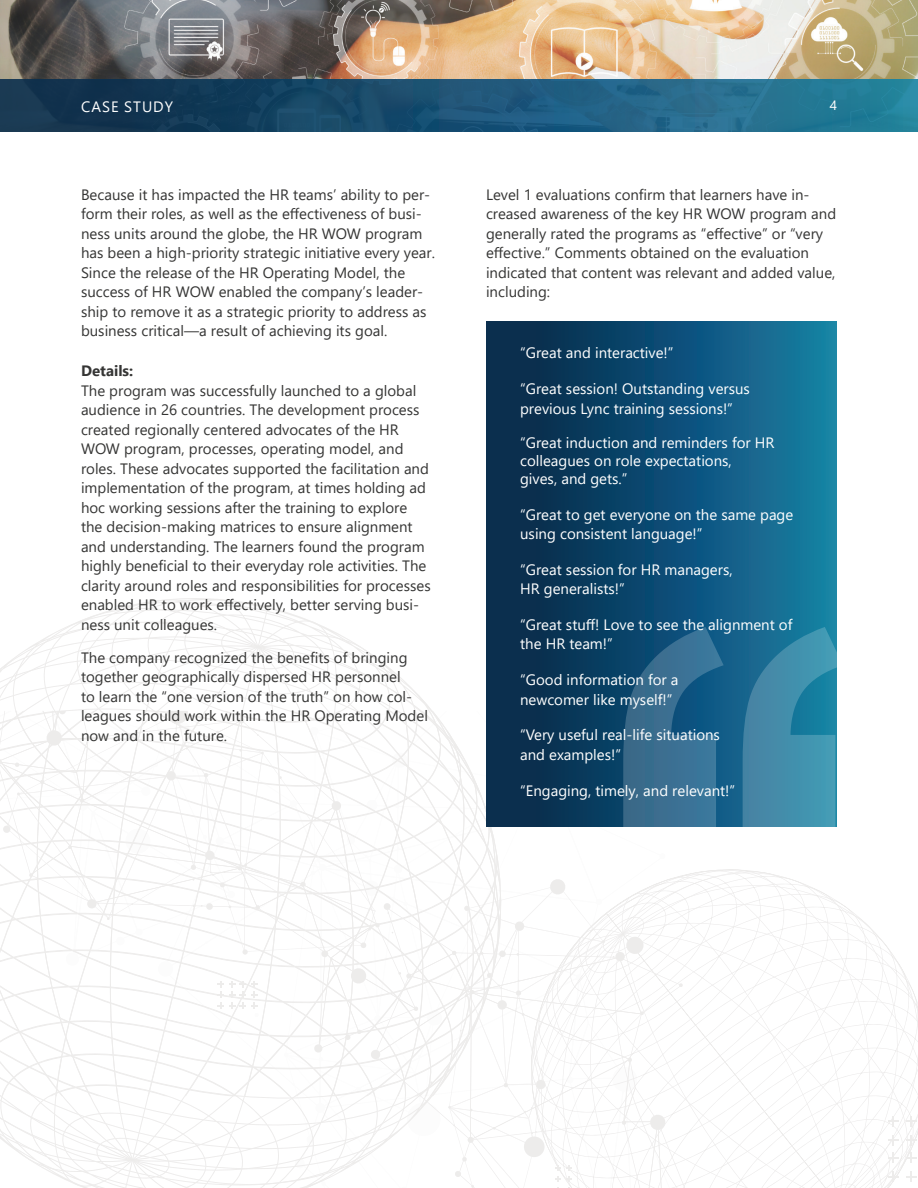
<style>
.page{position:relative;width:918px;height:1188px;background:#fff}
.page>*{position:absolute;margin:0;border:0;box-sizing:border-box;transform-origin:0 0}
.paragraph{font:15px/19.5px "Segoe UI";color:#353534}
.paragraph-2{font:15px/19.5px "Segoe UI";color:#fff}
.paragraph-3{font:15px "Segoe UI";letter-spacing:.065em;color:#fff}
.paragraph-4{font:700 15px "Segoe UI";color:#353534}
.t1{font:13.5px "Segoe UI";color:#fff}
</style>
<div class="page">
<svg style="left:724px;top:869px;width:194px;height:319px"></svg>
<svg style="left:888px;top:1135px;width:10px;height:10px"></svg>
<svg style="left:888px;top:1116px;width:10px;height:10px"></svg>
<svg style="left:906px;top:1135px;width:10px;height:10px"></svg>
<svg style="left:906px;top:1116px;width:10px;height:10px"></svg>
<svg style="left:888px;top:1172px;width:10px;height:10px"></svg>
<svg style="left:888px;top:1153px;width:10px;height:10px"></svg>
<svg style="left:906px;top:1172px;width:10px;height:10px"></svg>
<svg style="left:906px;top:1153px;width:10px;height:10px"></svg>
<svg style="left:67px;top:598px;width:257px;height:29px"></svg>
<div style="left:486px;top:321px;width:351px;height:505px;background:linear-gradient(to right,#062244,#177da6)"></div>
<img style="left:0;top:0;width:918px;height:80px">
<svg style="left:0;top:80px;width:918px;height:52px;background:#1c5574"></svg>
<svg style="left:0;top:627px;width:724px;height:561px"></svg>
<svg style="left:743px;top:627px;width:94px;height:200px;background:#3788a6"></svg>
<p class="paragraph-3" style="left:81px;top:92px;width:93px">CASE STUDY</p>
<p class="t1" style="left:830px;top:93px;width:9px">4</p>
<p class="paragraph" style="left:81px;top:184px;width:356px">Because it has impacted the HR teams’ ability to per&shy;form their roles, as well as the effectiveness of busi&shy;ness units around the globe, the HR WOW program has been a high-priority strategic initiative every year.<br>Since the release of the HR Operating Model, the success of HR WOW enabled the company’s leader&shy;ship to remove it as a strategic priority to address as business critical—a result of achieving its goal.</p>
<p class="paragraph-4" style="left:81px;top:357px;width:54px">Details:</p>
<p class="paragraph" style="left:81px;top:379px;width:351px">The program was successfully launched to a global audience in 26 countries. The development process created regionally centered advocates of the HR WOW program, processes, operating model, and roles. These advocates supported the facilitation and implementation of the program, at times holding ad hoc working sessions after the training to explore the decision-making matrices to ensure alignment and understanding. The learners found the program highly beneficial to their everyday role activities. The clarity around roles and responsibilities for processes enabled HR to work effectively, better serving busi&shy;ness unit colleagues.</p>
<p class="paragraph" style="left:81px;top:646px;width:348px">The company recognized the benefits of bringing together geographically dispersed HR personnel<br>to learn the “one version of the truth” on how col&shy;leagues should work within the HR Operating Model now and in the future.</p>
<p class="paragraph" style="left:486px;top:184px;width:352px">Level 1 evaluations confirm that learners have in&shy;creased awareness of the key HR WOW program and generally rated the programs as “effective” or “very effective.” Comments obtained on the evaluation indicated that content was relevant and added value, including:</p>
<p class="paragraph-2" style="left:520px;top:342px;width:155px">“Great and interactive!”</p>
<p class="paragraph-2" style="left:520px;top:378px;width:231px">“Great session! Outstanding versus previous Lync training sessions!”</p>
<p class="paragraph-2" style="left:520px;top:432px;width:256px;line-height:18px">“Great induction and reminders for HR colleagues on role expectations,</p>
<p class="paragraph-2" style="left:520px;top:467px;width:109px">gives, and gets.”</p>
<p class="paragraph-2" style="left:520px;top:503px;width:275px">“Great to get everyone on the same page using consistent language!”</p>
<p class="paragraph-2" style="left:520px;top:558px;width:214px">“Great session for HR managers,</p>
<p class="paragraph-2" style="left:520px;top:578px;width:106px">HR generalists!”</p>
<p class="paragraph-2" style="left:520px;top:614px;width:274px">“Great stuff! Love to see the alignment of the HR team!”</p>
<p class="paragraph-2" style="left:520px;top:669px;width:160px">“Good information for a</p>
<p class="paragraph-2" style="left:520px;top:688px;width:154px">newcomer like myself!”</p>
<p class="paragraph-2" style="left:520px;top:724px;width:201px">“Very useful real-life situations</p>
<p class="paragraph-2" style="left:520px;top:743px;width:102px">and examples!”</p>
<p class="paragraph-2" style="left:520px;top:779px;width:217px">“Engaging, timely, and relevant!”</p>
</div>
